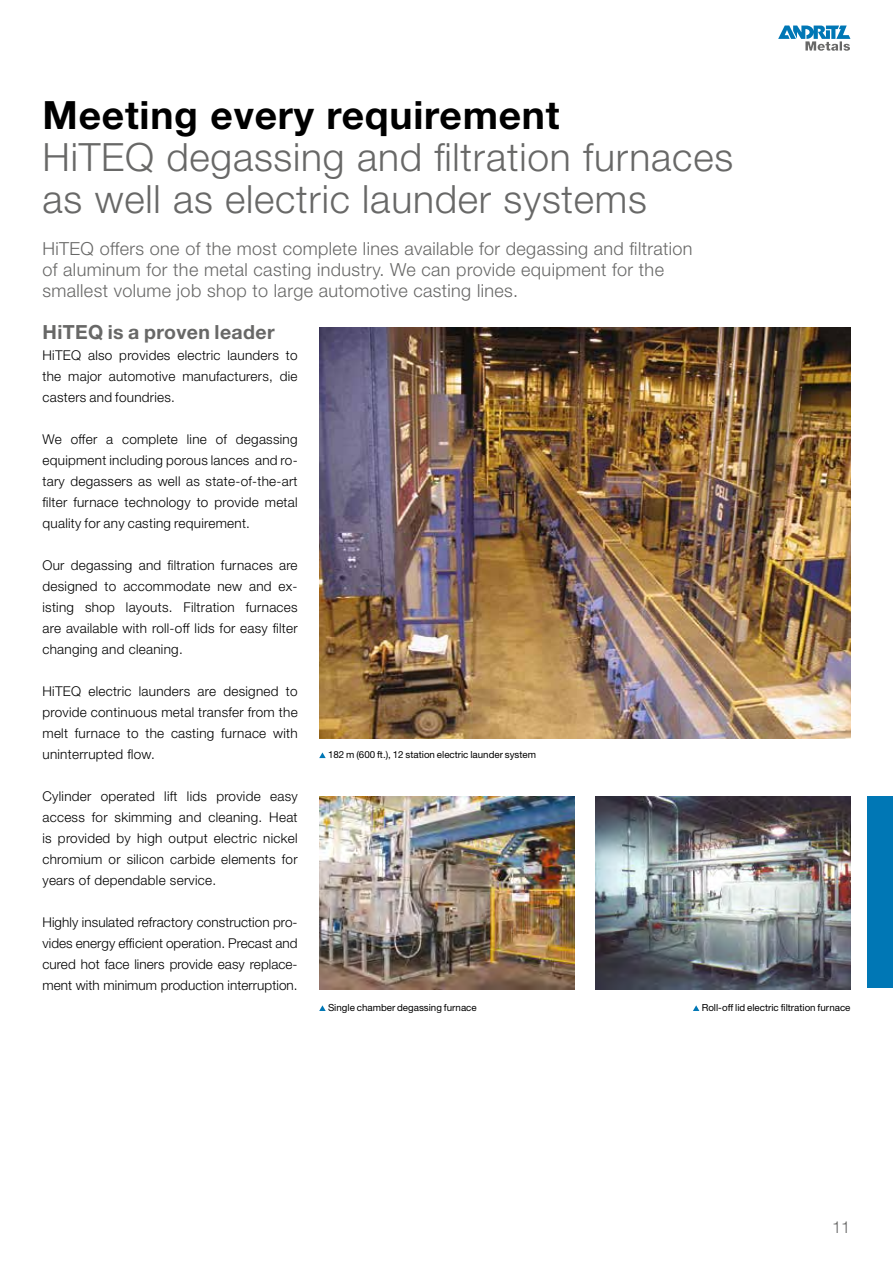
<style>
.page{position:relative;width:893px;height:1263px;background:#fff}
.page>*{position:absolute;margin:0;border:0;box-sizing:border-box;transform-origin:0 0}
.t1{font:300 39px/42px "Helvetica Neue";letter-spacing:.02em;color:#686867}
.t2{font:700 19.5px "Helvetica Neue";letter-spacing:.02em;color:#686867}
.t3{font:300 18px "Helvetica Neue";letter-spacing:.02em;color:#686867}
.t4{font:300 16.5px "Helvetica Neue";color:#686867}
.t5{font:300 13.5px/21px "Helvetica Neue";letter-spacing:.02em;color:#000;text-align:justify}
.t6{font:9.75px "Helvetica Neue";color:#000}
.s1{font-weight:700;color:#000}
</style>
<div class="page">
<svg style="left:778px;top:26px;width:72px;height:25px"></svg>
<div style="left:867px;top:796px;width:26px;height:191px;background:#0077b5"></div>
<img style="left:319px;top:796px;width:255px;height:194px">
<svg style="left:693px;top:1005px;width:6px;height:6px"></svg>
<img style="left:319px;top:327px;width:531px;height:412px">
<img style="left:595px;top:796px;width:255px;height:194px">
<svg style="left:319px;top:752px;width:7px;height:6px"></svg>
<svg style="left:319px;top:1005px;width:7px;height:6px"></svg>
<p class="t1" style="left:43px;top:93px;width:692px"><span class="s1">Meeting every requirement<br></span>HiTEQ degassing and filtration furnaces as well as electric launder systems</p>
<p class="t3" style="left:43px;top:237px;width:651px">HiTEQ offers one of the most complete lines available for degassing and filtration</p>
<p class="t3" style="left:43px;top:258px;width:623px">of aluminum for the metal casting industry. We can provide equipment for the</p>
<p class="t3" style="left:43px;top:279px;width:477px">smallest volume job shop to large automotive casting lines.</p>
<p class="t2" style="left:43px;top:320px;width:234px">HiTEQ is a proven leader</p>
<p class="t5" style="left:43px;top:344px;width:257px">HiTEQ also provides electric launders to the major automotive manufacturers, die casters and foundries.</p>
<p class="t5" style="left:43px;top:428px;width:257px">We offer a complete line of degassing equipment including porous lances and ro&shy;tary degassers as well as state-of-the-art filter furnace technology to provide metal quality for any casting requirement.</p>
<p class="t5" style="left:43px;top:554px;width:257px">Our degassing and filtration furnaces are designed to accommodate new and ex&shy;isting shop layouts. Filtration furnaces are available with roll-off lids for easy filter changing and cleaning.</p>
<p class="t5" style="left:43px;top:680px;width:257px">HiTEQ electric launders are designed to provide continuous metal transfer from the melt furnace to the casting furnace with uninterrupted flow.</p>
<p class="t5" style="left:43px;top:785px;width:257px">Cylinder operated lift lids provide easy access for skimming and cleaning. Heat is provided by high output electric nickel chromium or silicon carbide elements for years of dependable service.</p>
<p class="t5" style="left:43px;top:911px;width:257px">Highly insulated refractory construction pro&shy;vides energy efficient operation. Precast and cured hot face liners provide easy replace&shy;ment with minimum production interruption.</p>
<p class="t6" style="left:328px;top:749px;width:210px">182 m (600 ft.), 12 station electric launder system</p>
<p class="t6" style="left:328px;top:1002px;width:150px">Single chamber degassing furnace</p>
<p class="t6" style="left:702px;top:1002px;width:150px">Roll-off lid electric filtration furnace</p>
<p class="t4" style="left:832px;top:1217px;width:20px">11</p>
</div>
